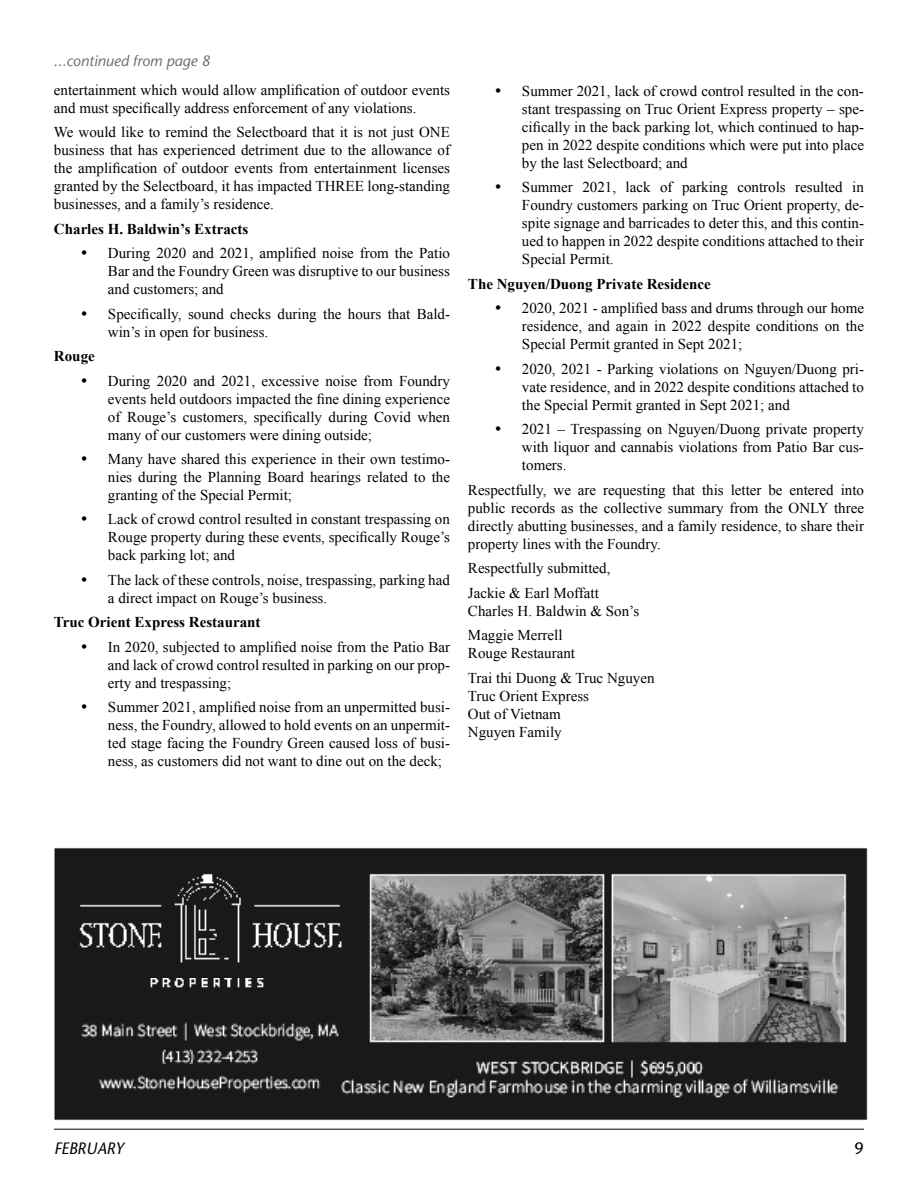
<style>
.page{position:relative;width:918px;height:1188px;background:#fff}
.page>*{position:absolute;margin:0;border:0;box-sizing:border-box;transform-origin:0 0}
.t1{font:italic 16.5px "Stone Sans";color:#000}
.t2{font:16.5px "Stone Sans";color:#000}
.t3{font:15px/18px "Times New Roman";color:#000;text-align:justify}
.t4{font:700 15px "Times New Roman";color:#000}
.t5{font:italic 15px "Stone Sans";color:#6d6e71}
</style>
<div class="page">
<hr style="left:54px;top:1129px;width:810px;height:1px;background:#000">
<img style="left:54px;top:848px;width:814px;height:273px">
<p class="t5" style="left:54px;top:51px;width:158px">...continued from page 8</p>
<p class="t3" style="left:54px;top:80px;width:398px">entertainment which would allow amplification of outdoor events and must specifically address enforcement of any violations.</p>
<p class="t3" style="left:54px;top:123px;width:398px">We would like to remind the Selectboard that it is not just ONE business that has experienced detriment due to the allowance of the amplification of outdoor events from entertainment licenses granted by the Selectboard, it has impacted THREE long-standing businesses, and a family’s residence.</p>
<p class="t4" style="left:54px;top:218px;width:196px">Charles H. Baldwin’s Extracts</p>
<p class="t3" style="left:108px;top:244px;width:344px;text-indent:-27px">• During 2020 and 2021, amplified noise from the Patio Bar and the Foundry Green was disruptive to our business and customers; and</p>
<p class="t3" style="left:108px;top:304px;width:344px;text-indent:-27px">• Specifically, sound checks during the hours that Bald&shy;win’s in open for business.</p>
<p class="t4" style="left:54px;top:346px;width:42px">Rouge</p>
<p class="t3" style="left:108px;top:371px;width:344px;text-indent:-27px">• During 2020 and 2021, excessive noise from Foundry events held outdoors impacted the fine dining experience of Rouge’s customers, specifically during Covid when many of our customers were dining outside;</p>
<p class="t3" style="left:108px;top:450px;width:344px;text-indent:-27px">• Many have shared this experience in their own testimo&shy;nies during the Planning Board hearings related to the granting of the Special Permit;</p>
<p class="t3" style="left:108px;top:510px;width:344px;text-indent:-27px">• Lack of crowd control resulted in constant trespassing on Rouge property during these events, specifically Rouge’s back parking lot; and</p>
<p class="t3" style="left:108px;top:571px;width:343px;text-indent:-27px">• The lack of these controls, noise, trespassing, parking had a direct impact on Rouge’s business.</p>
<p class="t4" style="left:54px;top:612px;width:208px">Truc Orient Express Restaurant</p>
<p class="t3" style="left:108px;top:638px;width:344px;text-indent:-27px">• In 2020, subjected to amplified noise from the Patio Bar and lack of crowd control resulted in parking on our prop&shy;erty and trespassing;</p>
<p class="t3" style="left:108px;top:698px;width:344px;text-indent:-27px">• Summer 2021, amplified noise from an unpermitted busi&shy;ness, the Foundry, allowed to hold events on an unpermit&shy;ted stage facing the Foundry Green caused loss of busi&shy;ness, as customers did not want to dine out on the deck;</p>
<p class="t3" style="left:522px;top:82px;width:344px;text-indent:-27px">• Summer 2021, lack of crowd control resulted in the con&shy;stant trespassing on Truc Orient Express property – spe&shy;cifically in the back parking lot, which continued to hap&shy;pen in 2022 despite conditions which were put into place by the last Selectboard; and</p>
<p class="t3" style="left:522px;top:178px;width:344px;text-indent:-27px">• Summer 2021, lack of parking controls resulted in Foundry customers parking on Truc Orient property, de&shy;spite signage and barricades to deter this, and this contin&shy;ued to happen in 2022 despite conditions attached to their Special Permit.</p>
<p class="t4" style="left:468px;top:273px;width:244px">The Nguyen/Duong Private Residence</p>
<p class="t3" style="left:522px;top:299px;width:344px;text-indent:-27px">• 2020, 2021 - amplified bass and drums through our home residence, and again in 2022 despite conditions on the Special Permit granted in Sept 2021;</p>
<p class="t3" style="left:522px;top:360px;width:344px;text-indent:-27px">• 2020, 2021 - Parking violations on Nguyen/Duong pri&shy;vate residence, and in 2022 despite conditions attached to the Special Permit granted in Sept 2021; and</p>
<p class="t3" style="left:522px;top:420px;width:343px;text-indent:-27px">• 2021 – Trespassing on Nguyen/Duong private property with liquor and cannabis violations from Patio Bar cus&shy;tomers.</p>
<p class="t3" style="left:468px;top:481px;width:398px">Respectfully, we are requesting that this letter be entered into public records as the collective summary from the ONLY three directly abutting businesses, and a family residence, to share their property lines with the Foundry.</p>
<p class="t3" style="left:468px;top:556px;width:144px;line-height:24.5px">Respectfully submitted,<br>Jackie &amp; Earl Moffatt</p>
<p class="t3" style="left:468px;top:598px;width:173px;line-height:24.5px">Charles H. Baldwin &amp; Son’s<br>Maggie Merrell</p>
<p class="t3" style="left:468px;top:641px;width:188px;line-height:24.5px">Rouge Restaurant<br>Trai thi Duong &amp; Truc Nguyen</p>
<p class="t3" style="left:468px;top:686px;width:123px;text-align:left">Truc Orient Express<br>Out of Vietnam<br>Nguyen Family</p>
<p class="t1" style="left:54px;top:1138px;width:71px">FEBRUARY</p>
<p class="t2" style="left:855px;top:1138px;width:11px">9</p>
</div>
